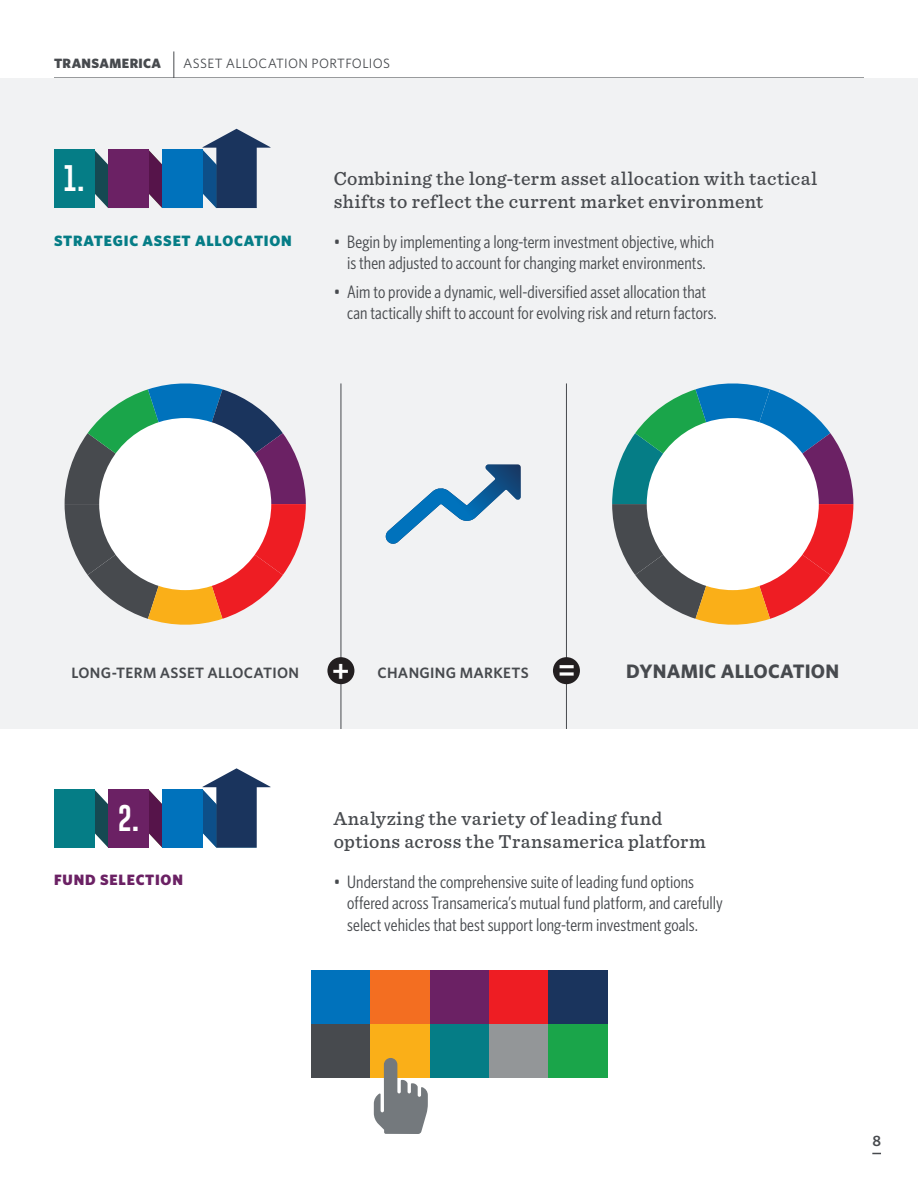
<style>
.page{position:relative;width:918px;height:1188px;background:#fff}
.page>*{position:absolute;margin:0;border:0;box-sizing:border-box;transform-origin:0 0}
.t1{font:27px "Gobold";color:#fff}
.t2{font:500 19.5px/23.4px "Sentinel";letter-spacing:.02em;color:#474a4e}
.t3{font:700 19.5px "Whitney";letter-spacing:.01em;color:#474a4e}
.t4{font:18px/21.6px "Whitney Condensed";letter-spacing:.005em;color:#474a4e}
.t5{font:600 15px "Whitney";letter-spacing:.02em;color:#474a4e}
.t6{font:900 15px "Whitney";letter-spacing:.05em;color:#057d86}
.t7{font:900 15px "Whitney";letter-spacing:.05em;color:#6b2164}
.t8{font:13.5px "Whitney";letter-spacing:.02em;color:#474a4e}
.t9{font:900 13.5px "Whitney";letter-spacing:.03em;color:#474a4e}
.s1{font-size:31.5px;color:#fff}
</style>
<div class="page">
<svg style="left:173px;top:51px;width:1px;height:27px"></svg>
<div style="left:0;top:78px;width:918px;height:651px;background:#f1f2f3"></div>
<svg style="left:54px;top:768px;width:217px;height:80px"></svg>
<svg style="left:54px;top:129px;width:217px;height:79px"></svg>
<hr style="left:341px;top:383px;width:1px;height:346px;background:#474a4e">
<div style="left:327px;top:657px;width:27px;height:27px;background:#231f20;border-radius:50%"></div>
<hr style="left:566px;top:383px;width:1px;height:346px;background:#474a4e">
<div style="left:553px;top:657px;width:27px;height:27px;background:#231f20;border-radius:50%"></div>
<svg style="left:385px;top:464px;width:136px;height:80px"></svg>
<svg style="left:612px;top:383px;width:241px;height:242px"></svg>
<div style="left:647px;top:418px;width:172px;height:172px;background:#fff;border-radius:50%"></div>
<svg style="left:65px;top:383px;width:241px;height:242px"></svg>
<div style="left:99px;top:418px;width:172px;height:172px;background:#fff;border-radius:50%"></div>
<div style="left:311px;top:970px;width:60px;height:54px;background:#0072bc"></div>
<div style="left:311px;top:1024px;width:60px;height:54px;background:#474a4e"></div>
<div style="left:430px;top:970px;width:59px;height:54px;background:#6b2164"></div>
<div style="left:430px;top:1024px;width:59px;height:54px;background:#057d86"></div>
<div style="left:371px;top:970px;width:59px;height:54px;background:#f36e21"></div>
<div style="left:371px;top:1024px;width:59px;height:54px;background:#faaf18"></div>
<div style="left:489px;top:970px;width:60px;height:54px;background:#ee1d23"></div>
<div style="left:489px;top:1024px;width:60px;height:54px;background:#939698"></div>
<div style="left:549px;top:970px;width:59px;height:54px;background:#1a345d"></div>
<div style="left:549px;top:1024px;width:59px;height:54px;background:#1aa54a"></div>
<svg style="left:374px;top:1058px;width:54px;height:76px"></svg>
<p class="t9" style="left:54px;top:54px;width:109px">TRANSAMERICA</p>
<p class="t8" style="left:183px;top:54px;width:208px">ASSET ALLOCATION PORTFOLIOS</p>
<h1 class="t1" style="left:63px;top:161px;width:23px">1.</h1>
<p class="t6" style="left:54px;top:230px;width:239px">STRATEGIC ASSET ALLOCATION</p>
<p class="t2" style="left:334px;top:165px;width:485px">Combining the long-term asset allocation with tactical shifts to reflect the current market environment</p>
<p class="t4" style="left:334px;top:230px;width:382px;text-align:center">• Begin by implementing a long-term investment objective, which is then adjusted to account for changing market environments.</p>
<p class="t4" style="left:347px;top:280px;width:371px;text-indent:-14px">• Aim to provide a dynamic, well-diversified asset allocation that can tactically shift to account for evolving risk and return factors.</p>
<p class="t5" style="left:71px;top:663px;width:506px">LONG-TERM ASSET ALLOCATION <span class="s1">+</span> CHANGING MARKETS <span class="s1">=</span></p>
<p class="t3" style="left:626px;top:658px;width:214px">DYNAMIC ALLOCATION</p>
<h1 class="t1" style="left:118px;top:801px;width:23px">2.</h1>
<p class="t7" style="left:54px;top:870px;width:130px">FUND SELECTION</p>
<p class="t2" style="left:334px;top:806px;width:374px">Analyzing the variety of leading fund options across the Transamerica platform</p>
<p class="t4" style="left:347px;top:870px;width:377px;text-indent:-14px">• Understand the comprehensive suite of leading fund options offered across Transamerica’s mutual fund platform, and carefully select vehicles that best support long-term investment goals.</p>
<p class="t5" style="left:872px;top:1131px;width:10px">8</p>
</div>
